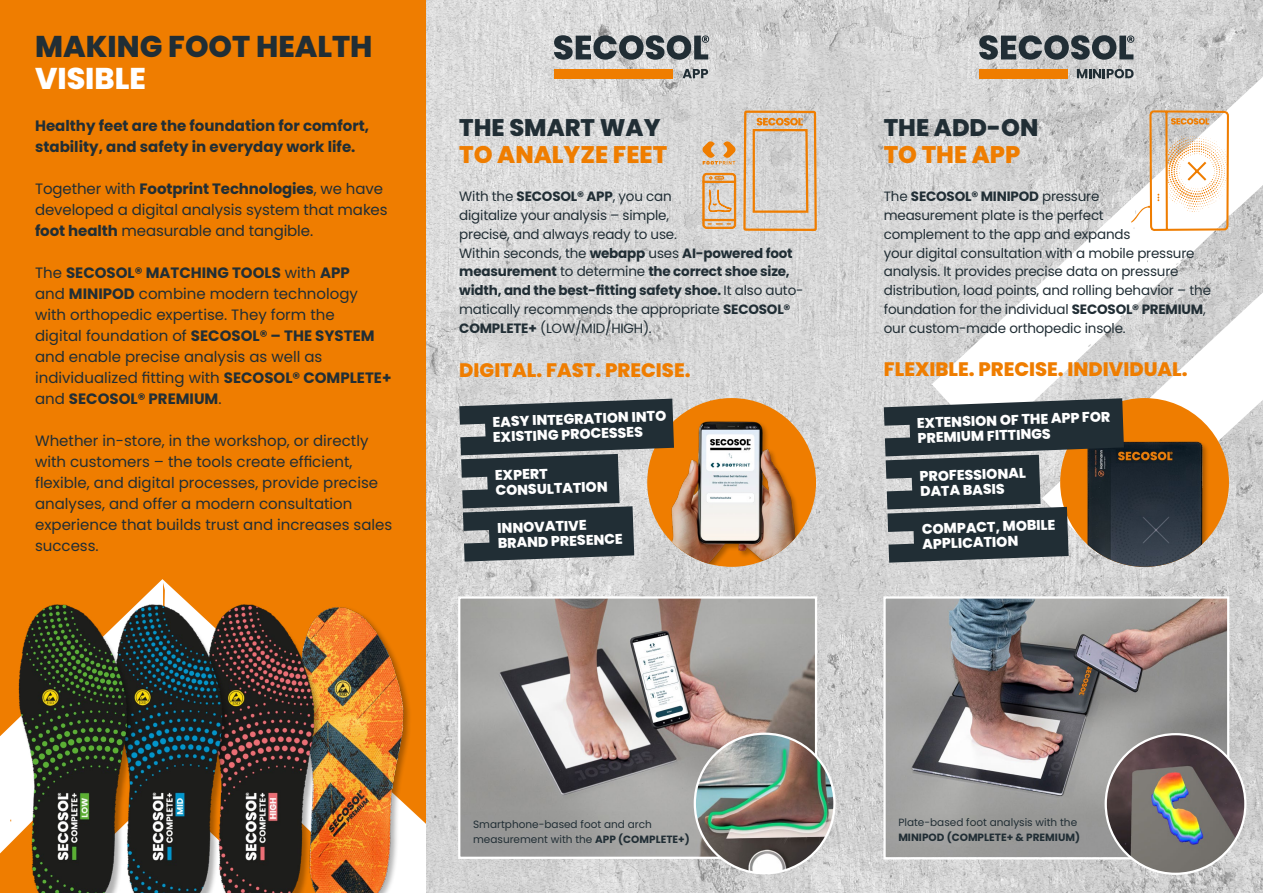
<style>
.page{position:relative;width:1263px;height:893px;background:#fff}
.page>*{position:absolute;margin:0;border:0;box-sizing:border-box;transform-origin:0 0}
.t1{font:800 30px "Poppins";color:#212e35}
.t2{font:800 30px "Poppins";color:#fff}
.t3{font:800 24px "Poppins";color:#ef7d00}
.t4{font:800 24px "Poppins";color:#212e35}
.t5{font:800 19.5px "Poppins";color:#ef7d00}
.t6{font:15px/21px "Poppins";color:#212e35}
.t7{font:700 15px/21px "Poppins";color:#212e35}
.t8{font:800 14.1px/15px "Poppins";color:#fff}
.t9{font:13.5px/18.8px "Poppins";letter-spacing:-.015em;color:#212e35}
.t10{font:10.5px/15px "Poppins";color:#212e35}
.t11{font:700 10.5px "Poppins";color:#212e35}
.s1{font-weight:700}
</style>
<div class="page">
<img style="left:425px;top:0;width:838px;height:893px">
<div style="left:0;top:0;width:425px;height:893px;background:#ef7d00"></div>
<svg style="left:0;top:579px;width:185px;height:209px"></svg>
<svg style="left:0;top:788px;width:425px;height:105px"></svg>
<svg style="left:682px;top:69px;width:26px;height:9px"></svg>
<div style="left:554px;top:69px;width:119px;height:9px;background:#ef7d00"></div>
<svg style="left:554px;top:35px;width:155px;height:25px"></svg>
<svg style="left:932px;top:1px;width:331px;height:397px;fill:#d5d5d5"></svg>
<svg style="left:1042px;top:216px;width:221px;height:338px"></svg>
<svg style="left:1077px;top:69px;width:56px;height:9px"></svg>
<div style="left:979px;top:69px;width:89px;height:9px;background:#ef7d00"></div>
<svg style="left:979px;top:35px;width:155px;height:25px"></svg>
<div style="left:647px;top:398px;width:169px;height:169px;background:#ef7d00;border-radius:50%"></div>
<div style="left:658px;top:420px;width:153px;height:147px;background:#000;opacity:.3"></div>
<img style="left:652px;top:421px;width:156px;height:146px">
<img style="left:1065px;top:417px;width:83px;height:150px">
<svg style="left:459px;top:399px;width:215px;height:163px"></svg>
<svg style="left:884px;top:398px;width:240px;height:165px"></svg>
<div style="left:297px;top:606px;width:115px;height:287px;background:#000;opacity:.3"></div>
<img style="left:326px;top:606px;width:79px;height:287px">
<img style="left:15px;top:600px;width:311px;height:293px">
<svg style="left:742px;top:109px;width:76px;height:123px"></svg>
<svg style="left:702px;top:173px;width:34px;height:56px"></svg>
<svg style="left:457px;top:595px;width:361px;height:265px"></svg>
<img style="left:882px;top:595px;width:266px;height:266px">
<img style="left:695px;top:734px;width:139px;height:139px;border-radius:70px">
<img style="left:1106px;top:734px;width:139px;height:140px;border-radius:70px">
<svg style="left:1148px;top:109px;width:82px;height:784px"></svg>
<svg style="left:1157px;top:194px;width:2px;height:7px"></svg>
<svg style="left:1171px;top:118px;width:38px;height:7px"></svg>
<svg style="left:1167px;top:136px;width:59px;height:76px"></svg>
<svg style="left:1131px;top:205px;width:20px;height:18px"></svg>
<svg style="left:702px;top:141px;width:34px;height:24px"></svg>
<h1 class="t1" style="left:35px;top:29px;width:339px">MAKING FOOT HEALTH</h1>
<h1 class="t2" style="left:35px;top:61px;width:112px">VISIBLE</h1>
<p class="t7" style="left:35px;top:115px;width:336px">Healthy feet are the foundation for comfort, stability, and safety in everyday work life.</p>
<p class="t6" style="left:35px;top:178px;width:354px">Together with <span class="s1">Footprint Technologies</span>, we have developed a digital analysis system that makes <span class="s1">foot health</span> measurable and tangible.</p>
<p class="t6" style="left:35px;top:262px;width:358px">The <span class="s1">SECOSOL® MATCHING TOOLS</span> with <span class="s1">APP<br></span>and <span class="s1">MINIPOD</span> combine modern technology with orthopedic expertise. They form the<br>digital foundation of <span class="s1">SECOSOL® – THE SYSTEM </span>and enable precise analysis as well as individualized fitting with <span class="s1">SECOSOL® COMPLETE+ </span>and <span class="s1">SECOSOL® PREMIUM</span>.</p>
<p class="t6" style="left:35px;top:430px;width:359px">Whether in-store, in the workshop, or directly with customers – the tools create efficient, flexible, and digital processes, provide precise analyses, and offer a modern consultation experience that builds trust and increases sales success.</p>
<h2 class="t4" style="left:459px;top:114px;width:203px">THE SMART WAY</h2>
<h2 class="t3" style="left:459px;top:141px;width:209px">TO ANALYZE FEET</h2>
<p class="t9" style="left:459px;top:187px;width:346px">With the <span class="s1">SECOSOL® APP</span>, you can<br>digitalize your analysis – simple,<br>precise, and always ready to use.<br>Within seconds, the <span class="s1">webapp</span> uses <span class="s1">AI-powered foot measurement</span> to determine <span class="s1">the correct shoe size, width, and the best-fitting safety shoe.</span> It also auto&shy;matically recommends the appropriate <span class="s1">SECOSOL® COMPLETE+</span> (LOW/MID/HIGH).</p>
<h3 class="t5" style="left:459px;top:359px;width:233px">DIGITAL. FAST. PRECISE.</h3>
<p class="t8" style="left:492px;top:414px;width:175px;rotate:-2deg">EASY INTEGRATION INTO<br>EXISTING PROCESSES</p>
<p class="t8" style="left:495px;top:468px;width:114px;rotate:-2deg">EXPERT<br>CONSULTATION</p>
<p class="t8" style="left:497px;top:521px;width:126px;rotate:-2deg">INNOVATIVE<br>BRAND PRESENCE</p>
<h2 class="t4" style="left:884px;top:114px;width:156px">THE ADD-ON</h2>
<h2 class="t3" style="left:884px;top:141px;width:138px">TO THE APP</h2>
<p class="t9" style="left:884px;top:187px;width:329px">The <span class="s1">SECOSOL® MINIPOD</span> pressure<br>measurement plate is the perfect<br>complement to the app and expands<br>your digital consultation with a mobile pressure analysis. It provides precise data on pressure distribution, load points, and rolling behavior – the foundation for the individual <span class="s1">SECOSOL® PREMIUM</span>, our custom-made orthopedic insole.</p>
<h3 class="t5" style="left:884px;top:358px;width:305px">FLEXIBLE. PRECISE. INDIVIDUAL.</h3>
<p class="t8" style="left:917px;top:416px;width:195px;rotate:-2deg">EXTENSION OF THE APP FOR<br>PREMIUM FITTINGS</p>
<p class="t8" style="left:919px;top:469px;width:108px;rotate:-2deg">PROFESSIONAL<br>DATA BASIS</p>
<p class="t8" style="left:922px;top:522px;width:135px;rotate:-2deg">COMPACT, MOBILE<br>APPLICATION</p>
<p class="t10" style="left:473px;top:817px;width:218px">Smartphone-based foot and arch measurement with the <span class="s1">APP (COMPLETE+)</span></p>
<p class="t10" style="left:898px;top:815px;width:180px">Plate-based foot analysis with the</p>
<p class="t11" style="left:898px;top:832px;width:183px">MINIPOD (COMPLETE+ &amp; PREMIUM)</p>
</div>
